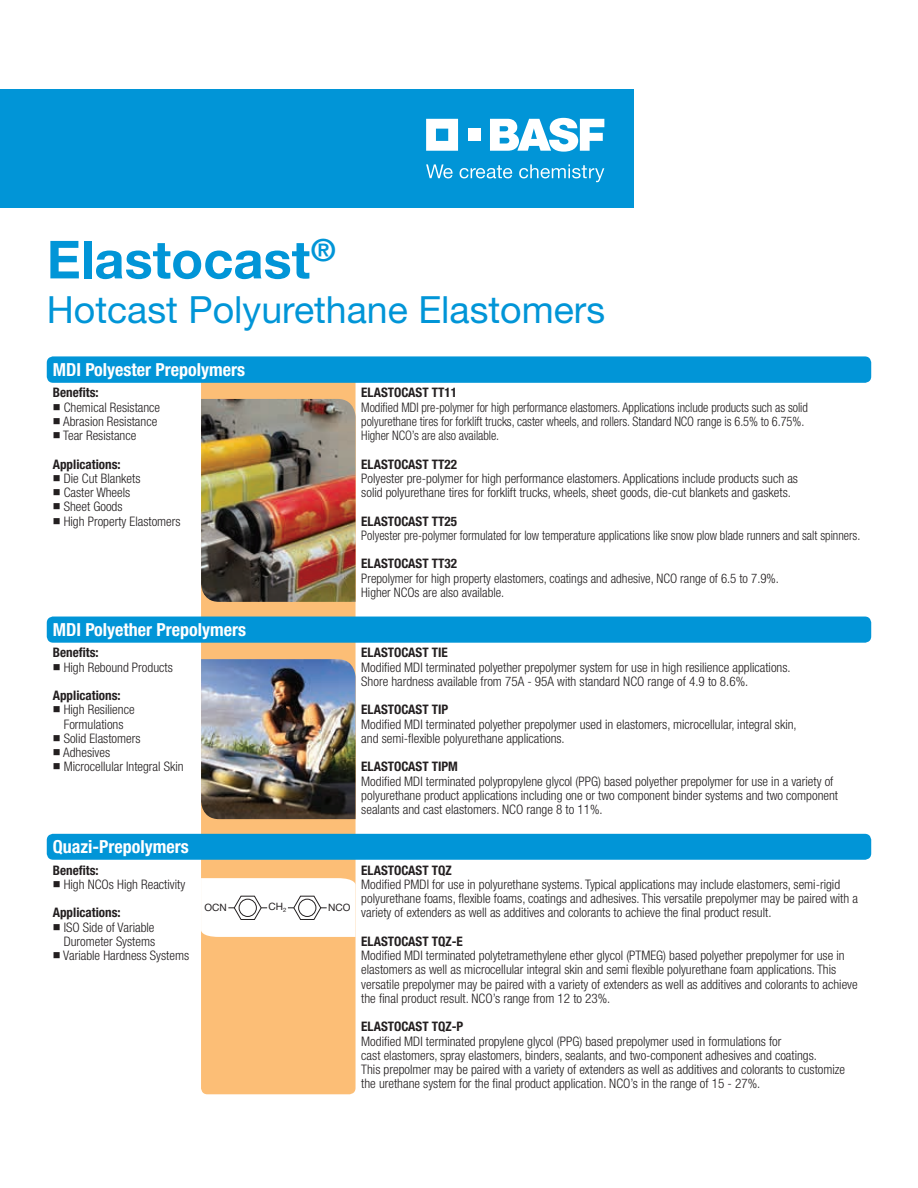
<style>
.page{position:relative;width:918px;height:1188px;background:#fff}
.page>*{position:absolute;margin:0;border:0;box-sizing:border-box;transform-origin:0 0}
.t1{font:700 52.5px "Helvetica Neue LT Std";color:#0195d7}
.t2{font:37.5px "Helvetica Neue LT Std";color:#0195d7}
.t3{font:700 condensed 18px "Helvetica Neue LT Std";color:#fff}
.t4{font:300 condensed 13.2px/14.2px "Helvetica Neue LT Std";color:#231f20}
.t5{font:300 condensed 13.2px/14.2px "Helvetica Neue LT Std";color:#231f20;scale:.94 1}
.t6{font:700 condensed 13.2px "Helvetica Neue LT Std";color:#231f20}
.t7{font:10.2px "Helvetica Neue";color:#231f20}
.s1{font-weight:700}
</style>
<div class="page">
<div style="left:201px;top:371px;width:155px;height:723px;background:#fcbe76;border-radius:6px"></div>
<div style="left:47px;top:356px;width:824px;height:27px;background:#0195d7;border-radius:6px"></div>
<div style="left:47px;top:617px;width:824px;height:26px;background:#0195d7;border-radius:6px"></div>
<div style="left:47px;top:834px;width:824px;height:26px;background:#0195d7;border-radius:6px"></div>
<img style="left:201px;top:399px;width:155px;height:203px">
<img style="left:201px;top:659px;width:155px;height:160px">
<svg style="left:201px;top:878px;width:155px;height:59px"></svg>
<div style="left:0;top:89px;width:634px;height:119px;background:#0195d7"></div>
<svg style="left:426px;top:119px;width:32px;height:32px"></svg>
<div style="left:468px;top:129px;width:12px;height:12px;background:#fff"></div>
<svg style="left:490px;top:118px;width:114px;height:34px"></svg>
<svg style="left:426px;top:164px;width:27px;height:14px"></svg>
<svg style="left:460px;top:165px;width:52px;height:13px"></svg>
<svg style="left:519px;top:164px;width:85px;height:18px"></svg>
<h1 class="t1" style="left:47px;top:227px;width:290px">Elastocast<sup>®</sup></h1>
<h2 class="t2" style="left:47px;top:288px;width:560px">Hotcast Polyurethane Elastomers</h2>
<h3 class="t3" style="left:53px;top:359px;width:194px">MDI Polyester Prepolymers</h3>
<p class="t6" style="left:53px;top:385px;width:47px">Benefits:</p>
<p class="t4" style="left:53px;top:400px;width:109px">■ Chemical Resistance</p>
<p class="t4" style="left:53px;top:414px;width:106px">■ Abrasion Resistance</p>
<p class="t4" style="left:53px;top:421px;width:85px;line-height:28.5px">■ Tear Resistance<br><span class="s1">Applications:</span></p>
<p class="t4" style="left:53px;top:471px;width:89px">■ Die Cut Blankets</p>
<p class="t4" style="left:53px;top:485px;width:79px">■ Caster Wheels</p>
<p class="t4" style="left:53px;top:499px;width:71px">■ Sheet Goods</p>
<p class="t4" style="left:53px;top:514px;width:129px">■ High Property Elastomers</p>
<h3 class="t3" style="left:53px;top:619px;width:195px">MDI Polyether Prepolymers</h3>
<p class="t6" style="left:53px;top:645px;width:47px">Benefits:</p>
<p class="t4" style="left:53px;top:653px;width:122px;line-height:28.5px">■ High Rebound Products<br><span class="s1">Applications:</span></p>
<p class="t4" style="left:53px;top:702px;width:83px;text-align:center">■ High Resilience<br>Formulations</p>
<p class="t4" style="left:53px;top:731px;width:89px">■ Solid Elastomers</p>
<p class="t4" style="left:53px;top:745px;width:59px">■ Adhesives</p>
<p class="t4" style="left:53px;top:759px;width:132px">■ Microcellular Integral Skin</p>
<h3 class="t3" style="left:53px;top:836px;width:137px">Quazi-Prepolymers</h3>
<p class="t6" style="left:53px;top:862px;width:47px">Benefits:</p>
<p class="t4" style="left:53px;top:870px;width:134px;line-height:28.5px">■ High NCOs High Reactivity<br><span class="s1">Applications:</span></p>
<p class="t4" style="left:53px;top:920px;width:104px;text-align:right">■ ISO Side of Variable<br>Durometer Systems</p>
<p class="t4" style="left:53px;top:948px;width:138px">■ Variable Hardness Systems</p>
<p class="t7" style="left:205px;top:901px;width:24px">OCN</p>
<p class="t7" style="left:269px;top:901px;width:19px">CH<sub>2</sub></p>
<p class="t7" style="left:328px;top:901px;width:24px">NCO</p>
<p class="t6" style="left:361px;top:385px;width:97px">ELASTOCAST TT11</p>
<p class="t5" style="left:361px;top:400px;width:477px">Modified MDI pre-polymer for high performance elastomers. Applications include products such as solid polyurethane tires for forklift trucks, caster wheels, and rollers. Standard NCO range is 6.5% to 6.75%.<br>Higher NCO’s are also available.</p>
<p class="t6" style="left:361px;top:456px;width:97px">ELASTOCAST TT22</p>
<p class="t4" style="left:361px;top:471px;width:438px">Polyester pre-polymer for high performance elastomers. Applications include products such as solid polyurethane tires for forklift trucks, wheels, sheet goods, die-cut blankets and gaskets.</p>
<p class="t6" style="left:361px;top:513px;width:97px">ELASTOCAST TT25</p>
<p class="t5" style="left:361px;top:528px;width:532px">Polyester pre-polymer formulated for low temperature applications like snow plow blade runners and salt spinners.</p>
<p class="t6" style="left:361px;top:556px;width:97px">ELASTOCAST TT32</p>
<p class="t4" style="left:361px;top:571px;width:419px">Prepolymer for high property elastomers, coatings and adhesive, NCO range of 6.5 to 7.9%.<br>Higher NCOs are also available.</p>
<p class="t6" style="left:361px;top:645px;width:88px">ELASTOCAST TIE</p>
<p class="t4" style="left:361px;top:660px;width:431px">Modified MDI terminated polyether prepolymer system for use in high resilience applications.<br>Shore hardness available from 75A - 95A with standard NCO range of 4.9 to 8.6%.</p>
<p class="t6" style="left:361px;top:702px;width:88px">ELASTOCAST TIP</p>
<p class="t4" style="left:361px;top:717px;width:437px">Modified MDI terminated polyether prepolymer used in elastomers, microcellular, integral skin, and semi-flexible polyurethane applications.</p>
<p class="t6" style="left:361px;top:759px;width:98px">ELASTOCAST TIPM</p>
<p class="t4" style="left:361px;top:774px;width:478px">Modified MDI terminated polypropylene glycol (PPG) based polyether prepolymer for use in a variety of polyurethane product applications including one or two component binder systems and two component sealants and cast elastomers. NCO range 8 to 11%.</p>
<p class="t6" style="left:361px;top:862px;width:92px">ELASTOCAST TQZ</p>
<p class="t4" style="left:361px;top:877px;width:498px">Modified PMDI for use in polyurethane systems. Typical applications may include elastomers, semi-rigid polyurethane foams, flexible foams, coatings and adhesives. This versatile prepolymer may be paired with a variety of extenders as well as additives and colorants to achieve the final product result.</p>
<p class="t6" style="left:361px;top:933px;width:103px">ELASTOCAST TQZ-E</p>
<p class="t4" style="left:361px;top:948px;width:498px">Modified MDI terminated polytetramethylene ether glycol (PTMEG) based polyether prepolymer for use in elastomers as well as microcellular integral skin and semi flexible polyurethane foam applications. This versatile prepolymer may be paired with a variety of extenders as well as additives and colorants to achieve the final product result. NCO’s range from 12 to 23%.</p>
<p class="t6" style="left:361px;top:1019px;width:104px">ELASTOCAST TQZ-P</p>
<p class="t4" style="left:361px;top:1034px;width:485px">Modified MDI terminated propylene glycol (PPG) based prepolymer used in formulations for<br>cast elastomers, spray elastomers, binders, sealants, and two-component adhesives and coatings.<br>This prepolmer may be paired with a variety of extenders as well as additives and colorants to customize the urethane system for the final product application. NCO’s in the range of 15 - 27%.</p>
</div>
